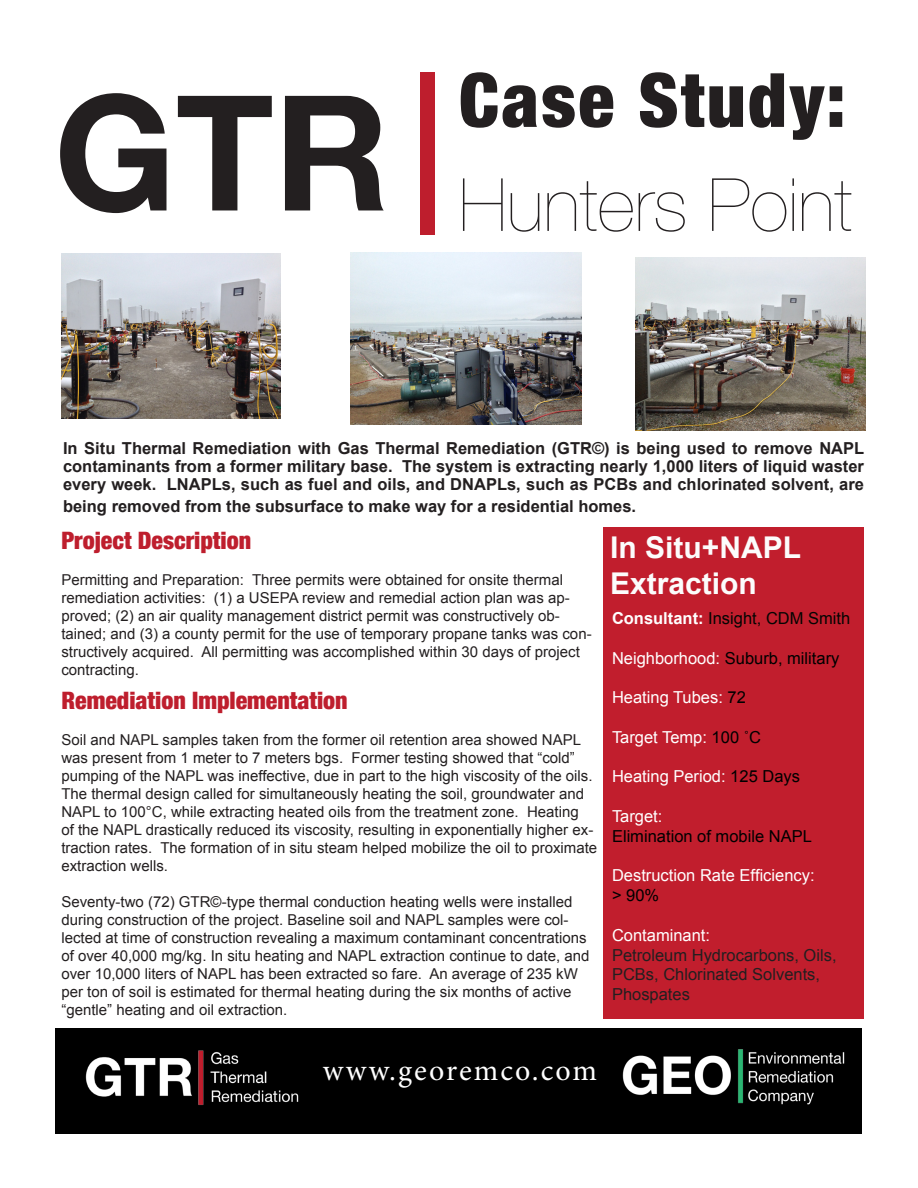
<style>
.page{position:relative;width:918px;height:1188px;background:#fff}
.page>*{position:absolute;margin:0;border:0;box-sizing:border-box;transform-origin:0 0}
.t1{font:700 160.5px "Helvetica Neue";color:#231f20}
.t2{font:900 condensed 75px "Helvetica Neue";letter-spacing:.03em;color:#231f20}
.t3{font:200 73.5px "Helvetica Neue";color:#231f20}
.t4{font:700 30px "Arial";color:#fcfcfc}
.t5{font:30px "Minion Pro";letter-spacing:.07em;color:#fff}
.t6{font:900 condensed 24px "Helvetica Neue";color:#be1e2d}
.t7{font:700 16.5px/18px "Arial";color:#231f20;text-align:justify}
.t8{font:16.5px "Arial";color:#fff}
.t9{font:16.5px/19.8px "Arial";color:#231f20}
.t10{font:16.5px "Arial";color:#000}
.t11{font:16.5px "Arial";color:#040503}
.t12{font:15px/18px "Arial";color:#231f20}
.s1{font-weight:700;color:#fff}
.s2{color:#fff}
.s3{color:#000}
</style>
<div class="page">
<div style="left:604px;top:527px;width:260px;height:492px;background:#c11e2d"></div>
<div style="left:55px;top:1028px;width:807px;height:105px;background:#000"></div>
<img style="left:622px;top:1049px;width:222px;height:55px">
<img style="left:85px;top:1050px;width:214px;height:55px">
<div style="left:420px;top:73px;width:15px;height:162px;background:#be1e2d"></div>
<img style="left:61px;top:254px;width:220px;height:164px">
<img style="left:635px;top:257px;width:231px;height:173px">
<img style="left:351px;top:252px;width:230px;height:173px">
<p class="t1" style="left:54px;top:54px;width:337px">GTR</p>
<p class="t2" style="left:459px;top:54px;width:388px">Case Study:</p>
<p class="t3" style="left:459px;top:162px;width:395px">Hunters Point</p>
<p class="t7" style="left:63px;top:440px;width:803px">In Situ Thermal Remediation with Gas Thermal Remediation (GTR©) is being used to remove NAPL contaminants from a former military base. The system is extracting nearly 1,000 liters of liquid waster every week. LNAPLs, such as fuel and oils, and DNAPLs, such as PCBs and chlorinated solvent, are</p>
<p class="t7" style="left:63px;top:497px;width:575px">being removed from the subsurface to make way for a residential homes.</p>
<p class="t4" style="left:610px;top:527px;width:192px">In Situ+NAPL</p>
<p class="t4" style="left:610px;top:563px;width:148px">Extraction</p>
<p class="t11" style="left:612px;top:607px;width:240px"><span class="s1">Consultant:</span> Insight, CDM Smith</p>
<p class="t10" style="left:612px;top:646px;width:229px"><span class="s2">Neighborhood:</span> Suburb, military</p>
<p class="t8" style="left:612px;top:686px;width:135px">Heating Tubes: <span class="s3">72</span></p>
<p class="t8" style="left:612px;top:726px;width:151px">Target Temp: <span class="s3">100 ˚C</span></p>
<p class="t8" style="left:612px;top:765px;width:190px">Heating Period: <span class="s3">125 Days</span></p>
<p class="t8" style="left:612px;top:805px;width:52px">Target:</p>
<p class="t10" style="left:612px;top:825px;width:201px">Elimination of mobile NAPL</p>
<p class="t8" style="left:612px;top:864px;width:204px">Destruction Rate Efficiency:</p>
<p class="t10" style="left:612px;top:884px;width:49px">&gt; 90%</p>
<p class="t8" style="left:612px;top:924px;width:100px">Contaminant:</p>
<p class="t9" style="left:612px;top:945px;width:226px">Petroleum Hydrocarbons, Oils,<br>PCBs, Chlorinated Solvents,<br>Phospates</p>
<p class="t6" style="left:61px;top:526px;width:191px">Project Description</p>
<p class="t12" style="left:61px;top:571px;width:532px">Permitting and Preparation: Three permits were obtained for onsite thermal remediation activities: (1) a USEPA review and remedial action plan was ap&shy;proved; (2) an air quality management district permit was constructively ob&shy;tained; and (3) a county permit for the use of temporary propane tanks was con&shy;structively acquired. All permitting was accomplished within 30 days of project contracting.</p>
<p class="t6" style="left:61px;top:686px;width:288px">Remediation Implementation</p>
<p class="t12" style="left:61px;top:731px;width:537px">Soil and NAPL samples taken from the former oil retention area showed NAPL was present from 1 meter to 7 meters bgs. Former testing showed that “cold” pumping of the NAPL was ineffective, due in part to the high viscosity of the oils.<br>The thermal design called for simultaneously heating the soil, groundwater and NAPL to 100°C, while extracting heated oils from the treatment zone. Heating<br>of the NAPL drastically reduced its viscosity, resulting in exponentially higher ex&shy;traction rates. The formation of in situ steam helped mobilize the oil to proximate extraction wells.</p>
<p class="t12" style="left:61px;top:893px;width:530px">Seventy-two (72) GTR©-type thermal conduction heating wells were installed during construction of the project. Baseline soil and NAPL samples were col&shy;lected at time of construction revealing a maximum contaminant concentrations of over 40,000 mg/kg. In situ heating and NAPL extraction continue to date, and over 10,000 liters of NAPL has been extracted so fare. An average of 235 kW per ton of soil is estimated for thermal heating during the six months of active “gentle” heating and oil extraction.</p>
<p class="t5" style="left:323px;top:1051px;width:276px">www.georemco.com</p>
</div>
